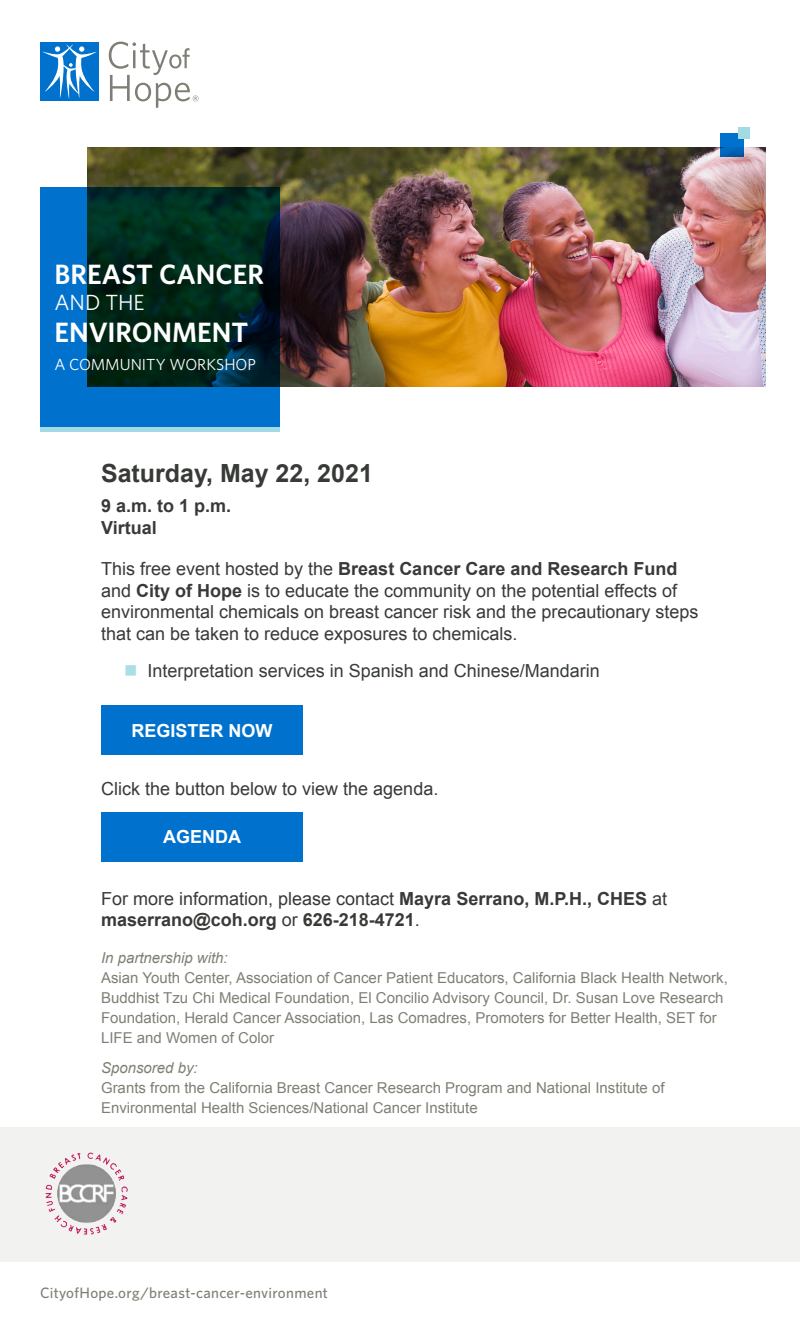
<style>
.page{position:relative;width:800px;height:1336px;background:#fff}
.page>*{position:absolute;margin:0;border:0;box-sizing:border-box;transform-origin:0 0}
.t1{font:600 28px "Whitney";color:#fff}
.Body_copy{font:700 25px "Arial";color:#373a36}
.t2{font:22px "Whitney";color:#fff}
.Body_copy-2{font:18px/21.6px "Arial";color:#373a36}
.Body_copy-3{font:700 18px/21.6px "Arial";color:#373a36}
.t3{font:18px "Arial";color:#373d39}
.CTA_text{font:700 18px "Arial";color:#fff}
.t4{font:16px "Whitney";color:#fff}
.Notational{font:15px/20px "Arial";color:#7e7f74}
.t5{font:500 15px "Whitney";letter-spacing:.02em;color:#7e7f74}
.s1{font-weight:700}
.s2{font-weight:400}
.s3{font-style:italic}
</style>
<div class="page">
<img style="left:87px;top:147px;width:679px;height:240px">
<div style="left:101px;top:705px;width:202px;height:50px;background:#0072ce"></div>
<div style="left:101px;top:812px;width:202px;height:50px;background:#0072ce"></div>
<svg style="left:720px;top:133px;width:24px;height:24px"></svg>
<div style="left:738px;top:127px;width:12px;height:12px;background:#a2dbe4"></div>
<svg style="left:40px;top:187px;width:240px;height:240px;background:#004058"></svg>
<div style="left:40px;top:427px;width:240px;height:5px;background:#a2dbe4"></div>
<div style="left:40px;top:42px;width:59px;height:59px;background:#0072ce"></div>
<svg style="left:43px;top:44px;width:54px;height:55px"></svg>
<svg style="left:109px;top:42px;width:89px;height:66px"></svg>
<div style="left:0;top:1127px;width:800px;height:135px;background:#f2f2f1"></div>
<img style="left:45px;top:1152px;width:83px;height:83px">
<p class="t1" style="left:54px;top:258px;width:211px">BREAST CANCER</p>
<p class="t2" style="left:54px;top:290px;width:92px">AND THE</p>
<p class="t1" style="left:54px;top:316px;width:195px">ENVIRONMENT</p>
<p class="t4" style="left:54px;top:355px;width:203px">A COMMUNITY WORKSHOP</p>
<p class="Body_copy" style="left:101px;top:457px;width:273px">Saturday, May 22, 2021</p>
<p class="Body_copy-3" style="left:101px;top:495px;width:132px">9 a.m. to 1 p.m.<br>Virtual</p>
<p class="Body_copy-2" style="left:101px;top:558px;width:599px">This free event hosted by the <span class="s1">Breast Cancer Care and Research Fund </span>and <span class="s1">City of Hope</span> is to educate the community on the potential effects of environmental chemicals on breast cancer risk and the precautionary steps that can be taken to reduce exposures to chemicals.</p>
<p class="t3" style="left:148px;top:659px;width:454px">Interpretation services in Spanish and Chinese/Mandarin</p>
<p class="CTA_text" style="left:131px;top:719px;width:143px">REGISTER NOW</p>
<p class="Body_copy-2" style="left:101px;top:779px;width:339px">Click the button below to view the agenda.</p>
<p class="CTA_text" style="left:163px;top:825px;width:79px">AGENDA</p>
<p class="Body_copy-3" style="left:101px;top:888px;width:567px"><span class="s2">For more information, please contact</span> Mayra Serrano, M.P.H., CHES <span class="s2">at </span>maserrano@coh.org <span class="s2">or</span> 626-218-4721<span class="s2">.</span></p>
<p class="Notational" style="left:101px;top:948px;width:628px"><span class="s3">In partnership with:<br></span>Asian Youth Center, Association of Cancer Patient Educators, California Black Health Network, Buddhist Tzu Chi Medical Foundation, El Concilio Advisory Council, Dr. Susan Love Research Foundation, Herald Cancer Association, Las Comadres, Promoters for Better Health, SET for LIFE and Women of Color</p>
<p class="Notational" style="left:101px;top:1058px;width:565px"><span class="s3">Sponsored by:<br></span>Grants from the California Breast Cancer Research Program and National Institute of<br>Environmental Health Sciences/National Cancer Institute</p>
<p class="t5" style="left:40px;top:1283px;width:289px">CityofHope.org/breast-cancer-environment</p>
</div>
